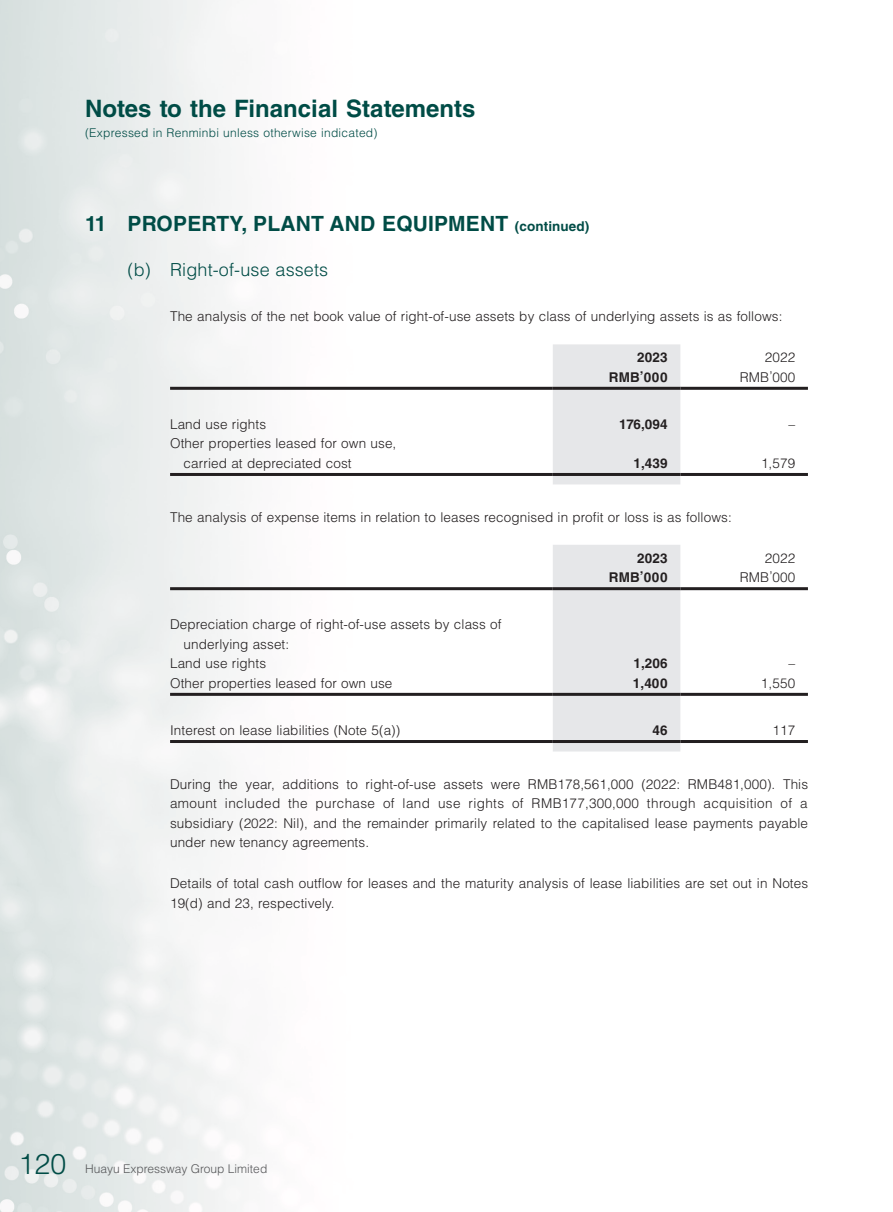
<style>
.page{position:relative;width:893px;height:1212px;background:#fff}
.page>*{position:absolute;margin:0;border:0;box-sizing:border-box;transform-origin:0 0}
.t1{font:300 28.5px "Helvetica LT Std";color:#004c46}
.t2{font:700 24px "Helvetica LT Std";color:#004c46}
.t3{font:700 21px "Helvetica LT Std";letter-spacing:.01em;color:#004c46}
.t4{font:300 18px "Helvetica LT Std";letter-spacing:.01em;color:#004c46}
.t5{font:300 13.5px/19.5px "Helvetica LT Std";letter-spacing:.01em;color:#231f20}
.t6{font:700 13.5px "Helvetica LT Std";letter-spacing:.01em;color:#231f20}
.t7{font:300 12px "Helvetica LT Std";letter-spacing:.02em;color:#004c46}
.t8{font:300 12px "Helvetica LT Std";color:#57585a}
.s1{font-size:13.5px}
</style>
<div class="page">
<div style="left:553px;top:344px;width:127px;height:140px;background:#e6e7e9"></div>
<hr style="left:170px;top:387px;width:383px;height:3px;background:#231f20">
<hr style="left:553px;top:387px;width:127px;height:3px;background:#231f20">
<hr style="left:680px;top:387px;width:128px;height:3px;background:#231f20">
<hr style="left:170px;top:473px;width:383px;height:3px;background:#231f20">
<hr style="left:553px;top:473px;width:127px;height:3px;background:#231f20">
<hr style="left:680px;top:473px;width:128px;height:3px;background:#231f20">
<div style="left:553px;top:545px;width:127px;height:206px;background:#e6e7e9"></div>
<hr style="left:170px;top:587px;width:383px;height:3px;background:#231f20">
<hr style="left:553px;top:587px;width:127px;height:3px;background:#231f20">
<hr style="left:680px;top:587px;width:128px;height:3px;background:#231f20">
<hr style="left:170px;top:693px;width:383px;height:3px;background:#231f20">
<hr style="left:553px;top:693px;width:127px;height:3px;background:#231f20">
<hr style="left:680px;top:693px;width:128px;height:3px;background:#231f20">
<hr style="left:170px;top:740px;width:383px;height:3px;background:#231f20">
<hr style="left:553px;top:740px;width:127px;height:3px;background:#231f20">
<hr style="left:680px;top:740px;width:128px;height:3px;background:#231f20">
<h2 class="t2" style="left:85px;top:94px;width:392px">Notes to the Financial Statements</h2>
<p class="t7" style="left:85px;top:125px;width:294px">(Expressed in Renminbi unless otherwise indicated)</p>
<h3 class="t3" style="left:85px;top:211px;width:506px">11 PROPERTY, PLANT AND EQUIPMENT <span class="s1">(continued)</span></h3>
<h3 class="t4" style="left:128px;top:259px;width:202px">(b) Right-of-use assets</h3>
<p class="t5" style="left:170px;top:307px;width:614px">The analysis of the net book value of right-of-use assets by class of underlying assets is as follows:</p>
<p class="t6" style="left:637px;top:349px;width:32px">2023</p>
<p class="t5" style="left:765px;top:347px;width:32px">2022</p>
<p class="t6" style="left:609px;top:369px;width:60px">RMB’000</p>
<p class="t5" style="left:740px;top:367px;width:57px">RMB’000</p>
<p class="t5" style="left:170px;top:414px;width:98px">Land use rights</p>
<p class="t6" style="left:619px;top:416px;width:50px">176,094</p>
<p class="t5" style="left:788px;top:414px;width:8px">–</p>
<p class="t5" style="left:184px;top:434px;width:214px;text-indent:-14px">Other properties leased for own use, carried at depreciated cost</p>
<p class="t6" style="left:633px;top:455px;width:36px">1,439</p>
<p class="t5" style="left:761px;top:453px;width:36px">1,579</p>
<p class="t5" style="left:170px;top:507px;width:563px">The analysis of expense items in relation to leases recognised in profit or loss is as follows:</p>
<p class="t6" style="left:637px;top:550px;width:32px">2023</p>
<p class="t5" style="left:765px;top:548px;width:32px">2022</p>
<p class="t6" style="left:609px;top:569px;width:60px">RMB’000</p>
<p class="t5" style="left:740px;top:567px;width:57px">RMB’000</p>
<p class="t5" style="left:170px;top:614px;width:333px">Depreciation charge of right-of-use assets by class of</p>
<p class="t5" style="left:184px;top:634px;width:107px">underlying asset:</p>
<p class="t5" style="left:170px;top:653px;width:98px">Land use rights</p>
<p class="t6" style="left:633px;top:655px;width:36px">1,206</p>
<p class="t5" style="left:788px;top:653px;width:8px">–</p>
<p class="t5" style="left:170px;top:673px;width:224px">Other properties leased for own use</p>
<p class="t6" style="left:633px;top:675px;width:36px">1,400</p>
<p class="t5" style="left:761px;top:673px;width:36px">1,550</p>
<p class="t5" style="left:170px;top:720px;width:232px">Interest on lease liabilities (Note 5(a))</p>
<p class="t6" style="left:652px;top:722px;width:17px">46</p>
<p class="t5" style="left:772px;top:720px;width:24px">117</p>
<p class="t5" style="left:170px;top:774px;width:640px;text-align:justify">During the year, additions to right-of-use assets were RMB178,561,000 (2022: RMB481,000). This amount included the purchase of land use rights of RMB177,300,000 through acquisition of a subsidiary (2022: Nil), and the remainder primarily related to the capitalised lease payments payable under new tenancy agreements.</p>
<p class="t5" style="left:170px;top:873px;width:640px">Details of total cash outflow for leases and the maturity analysis of lease liabilities are set out in Notes<br>19(d) and 23, respectively.</p>
<h1 class="t1" style="left:19px;top:1146px;width:49px">120</h1>
<p class="t8" style="left:85px;top:1161px;width:184px">Huayu Expressway Group Limited</p>
</div>
